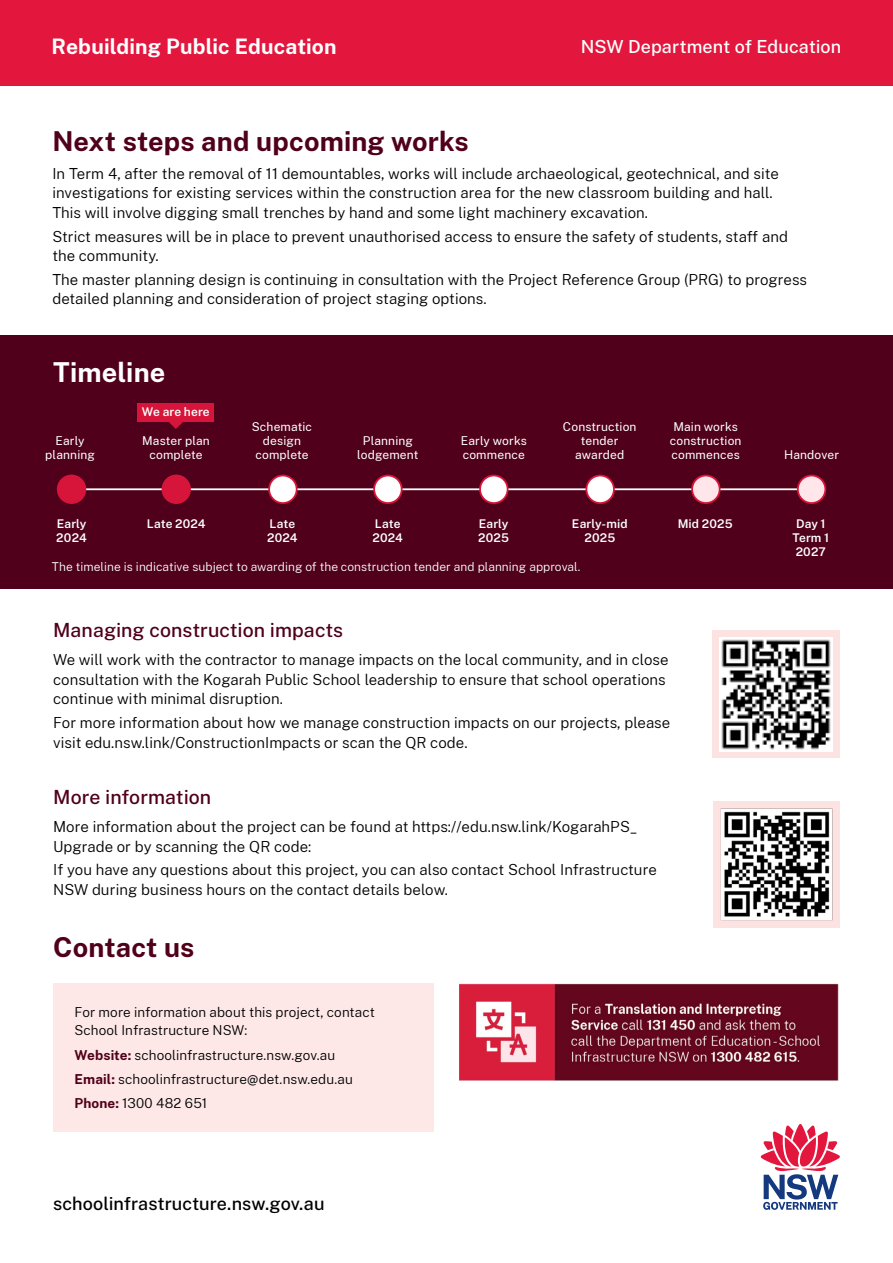
<style>
.page{position:relative;width:893px;height:1263px;background:#fff}
.page>*{position:absolute;margin:0;border:0;box-sizing:border-box;transform-origin:0 0}
.t1{font:700 27px "Public Sans";letter-spacing:.005em;color:#50001a}
.t2{font:700 27px "Public Sans";letter-spacing:.005em;color:#fff}
.t3{font:700 21px "Public Sans";letter-spacing:.01em;color:#fff}
.t4{font:500 19.5px "Public Sans";color:#50001a}
.t5{font:500 18px "Public Sans";color:#000}
.t6{font:500 18px "Public Sans";letter-spacing:.005em;color:#fff}
.t7{font:300 15px/19.5px "Public Sans";letter-spacing:.005em;color:#000}
.t8{font:300 13.5px/24.5px "Public Sans";letter-spacing:.005em;color:#000}
.t9{font:12px/14.4px "Public Sans";letter-spacing:.01em;color:#fff;text-align:center}
.t10{font:600 12px/14.4px "Public Sans";letter-spacing:.01em;color:#fff}
.t11{font:300 12px "Public Sans";letter-spacing:.005em;color:#fff}
.s1{font-weight:700;color:#50001a}
</style>
<div class="page">
<div style="left:53px;top:983px;width:381px;height:149px;background:#fde7e7"></div>
<div style="left:0;top:336px;width:893px;height:253px;background:#50001a"></div>
<hr style="left:71px;top:488px;width:737px;height:2px;background:#fff">
<div style="left:58px;top:475px;width:27px;height:28px;background:#d7153a;border-radius:50%"></div>
<div style="left:57px;top:475px;width:29px;height:29px;border:2px solid #d7153a;border-radius:50%"></div>
<div style="left:374px;top:475px;width:28px;height:28px;background:#fff;border-radius:50%"></div>
<div style="left:373px;top:475px;width:30px;height:29px;border:2px solid #d7153a;border-radius:50%"></div>
<div style="left:480px;top:475px;width:28px;height:28px;background:#fff;border-radius:50%"></div>
<div style="left:479px;top:475px;width:29px;height:29px;border:2px solid #d7153a;border-radius:50%"></div>
<div style="left:586px;top:475px;width:28px;height:28px;background:#fff;border-radius:50%"></div>
<div style="left:585px;top:475px;width:30px;height:29px;border:2px solid #d7153a;border-radius:50%"></div>
<div style="left:692px;top:475px;width:28px;height:28px;background:#ffe6ea;border-radius:50%"></div>
<div style="left:691px;top:475px;width:30px;height:29px;border:2px solid #d7153a;border-radius:50%"></div>
<div style="left:798px;top:475px;width:27px;height:28px;background:#ffe6ea;border-radius:50%"></div>
<div style="left:797px;top:475px;width:29px;height:29px;border:2px solid #d7153a;border-radius:50%"></div>
<div style="left:269px;top:475px;width:28px;height:28px;background:#fff;border-radius:50%"></div>
<div style="left:268px;top:475px;width:30px;height:29px;border:2px solid #d7153a;border-radius:50%"></div>
<div style="left:162px;top:475px;width:28px;height:28px;background:#d7153a;border-radius:50%"></div>
<div style="left:162px;top:475px;width:29px;height:29px;border:2px solid #d7153a;border-radius:50%"></div>
<div style="left:137px;top:403px;width:77px;height:18px;background:#d7153a"></div>
<svg style="left:166px;top:421px;width:20px;height:8px"></svg>
<img style="left:459px;top:983px;width:379px;height:98px">
<div style="left:712px;top:630px;width:128px;height:128px;background:#fde2e2"></div>
<img style="left:719px;top:638px;width:114px;height:113px">
<div style="left:713px;top:801px;width:127px;height:127px;background:#fde2e2"></div>
<img style="left:720px;top:808px;width:113px;height:113px">
<div style="left:0;top:0;width:893px;height:86px;background:#e3173e"></div>
<svg style="left:761px;top:1124px;width:79px;height:86px"></svg>
<h2 class="t3" style="left:52px;top:31px;width:286px">Rebuilding Public Education</h2>
<p class="t6" style="left:581px;top:34px;width:262px">NSW Department of Education</p>
<h1 class="t1" style="left:52px;top:121px;width:418px">Next steps and upcoming works</h1>
<p class="t7" style="left:52px;top:163px;width:728px">In Term 4, after the removal of 11 demountables, works will include archaeological, geotechnical, and site investigations for existing services within the construction area for the new classroom building and hall.<br>This will involve digging small trenches by hand and some light machinery excavation.</p>
<p class="t7" style="left:52px;top:226px;width:737px">Strict measures will be in place to prevent unauthorised access to ensure the safety of students, staff and the community.</p>
<p class="t7" style="left:52px;top:269px;width:756px">The master planning design is continuing in consultation with the Project Reference Group (PRG) to progress detailed planning and consideration of project staging options.</p>
<h1 class="t2" style="left:53px;top:353px;width:114px">Timeline</h1>
<p class="t9" style="left:45px;top:433px;width:51px">Early planning</p>
<p class="t10" style="left:56px;top:515px;width:32px">Early<br>2024</p>
<p class="t10" style="left:142px;top:403px;width:69px">We are here</p>
<p class="t9" style="left:142px;top:433px;width:69px">Master plan complete</p>
<p class="t10" style="left:147px;top:515px;width:60px">Late 2024</p>
<p class="t9" style="left:252px;top:418px;width:62px">Schematic design complete</p>
<p class="t10" style="left:267px;top:515px;width:32px">Late<br>2024</p>
<p class="t9" style="left:357px;top:433px;width:63px">Planning lodgement</p>
<p class="t10" style="left:372px;top:515px;width:32px">Late<br>2024</p>
<p class="t9" style="left:461px;top:433px;width:67px;text-align:left">Early works commence</p>
<p class="t10" style="left:478px;top:515px;width:32px">Early<br>2025</p>
<p class="t9" style="left:563px;top:418px;width:75px">Construction tender awarded</p>
<p class="t10" style="left:572px;top:515px;width:57px;text-align:center">Early-mid<br>2025</p>
<p class="t11" style="left:52px;top:558px;width:530px">The timeline is indicative subject to awarding of the construction tender and planning approval.</p>
<p class="t9" style="left:670px;top:418px;width:73px">Main works construction commences</p>
<p class="t10" style="left:678px;top:515px;width:56px">Mid 2025</p>
<h3 class="t4" style="left:53px;top:616px;width:292px">Managing construction impacts</h3>
<p class="t7" style="left:53px;top:649px;width:617px">We will work with the contractor to manage impacts on the local community, and in close consultation with the Kogarah Public School leadership to ensure that school operations continue with minimal disruption.</p>
<p class="t7" style="left:53px;top:712px;width:619px">For more information about how we manage construction impacts on our projects, please visit edu.nsw.link/ConstructionImpacts or scan the QR code.</p>
<h3 class="t4" style="left:53px;top:783px;width:160px">More information</h3>
<p class="t7" style="left:53px;top:816px;width:586px">More information about the project can be found at https://edu.nsw.link/KogarahPS_<br>Upgrade or by scanning the QR code:</p>
<p class="t7" style="left:53px;top:859px;width:605px">If you have any questions about this project, you can also contact School Infrastructure<br>NSW during business hours on the contact details below.</p>
<h1 class="t1" style="left:53px;top:928px;width:143px">Contact us</h1>
<p class="t8" style="left:74px;top:1003px;width:302px;line-height:18px">For more information about this project, contact<br>School Infrastructure NSW:</p>
<p class="t8" style="left:74px;top:1042px;width:280px"><span class="s1">Website:</span> schoolinfrastructure.nsw.gov.au<br><span class="s1">Email:</span> schoolinfrastructure@det.nsw.edu.au<br><span class="s1">Phone:</span> 1300 482 651</p>
<p class="t5" style="left:53px;top:1191px;width:273px">schoolinfrastructure.nsw.gov.au</p>
<p class="t9" style="left:784px;top:447px;width:57px">Handover</p>
<p class="t10" style="left:792px;top:515px;width:38px">Day 1<br>Term 1<br>2027</p>
</div>
